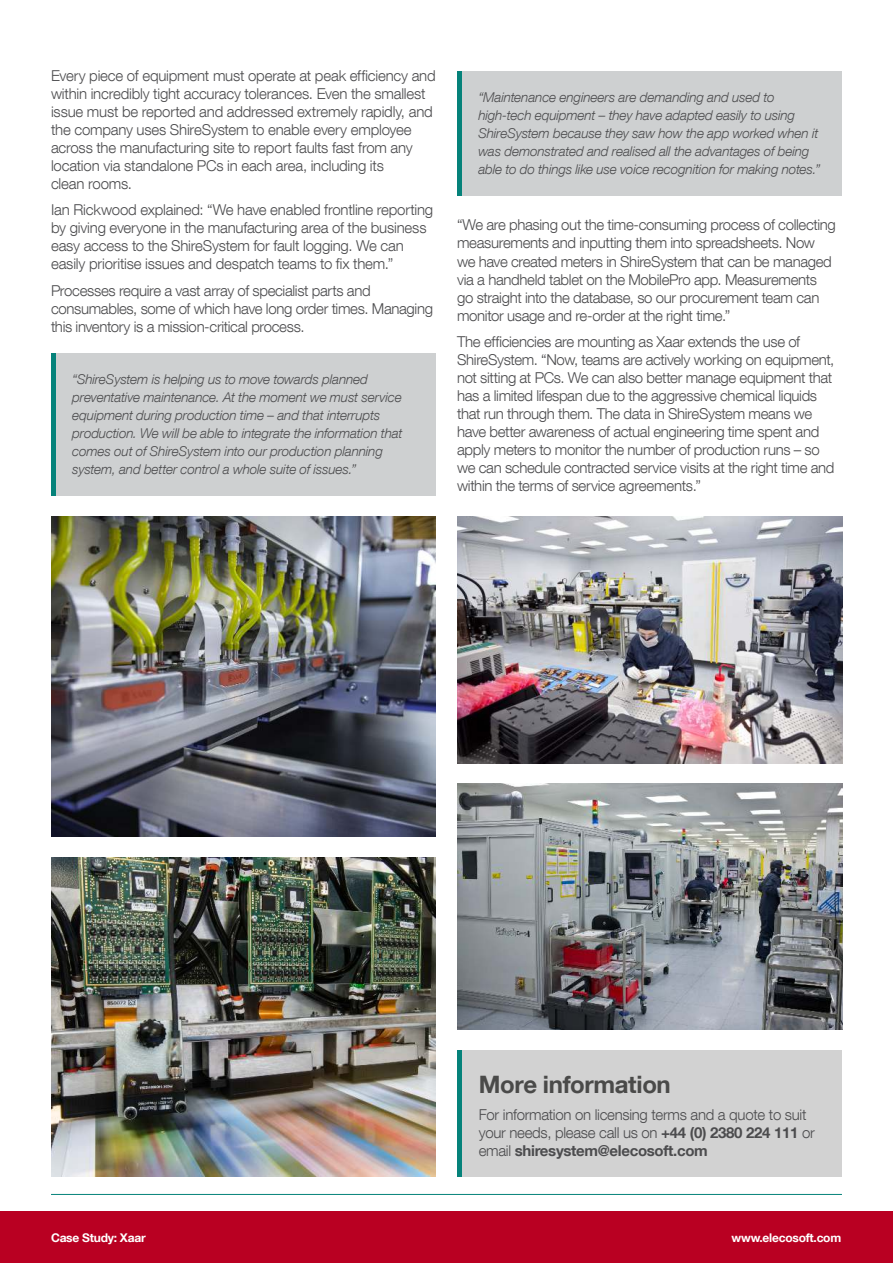
<style>
.page{position:relative;width:893px;height:1263px;background:#fff}
.page>*{position:absolute;margin:0;border:0;box-sizing:border-box;transform-origin:0 0}
.t1{font:700 24px "Helvetica Neue LT Com";letter-spacing:-.015em;color:#4a4a49}
.t2{font:300 15px/18px "Helvetica Neue LT Com";letter-spacing:-.02em;color:#4c4c4e}
.t3{font:italic 300 13.5px/18px "Helvetica Neue LT Com";letter-spacing:-.01em;color:#4c4c4e}
.t4{font:700 12px "Helvetica Neue LT Com";letter-spacing:-.02em;color:#fff}
.s1{font-weight:700}
</style>
<div class="page">
<img style="left:51px;top:517px;width:385px;height:319px">
<img style="left:457px;top:517px;width:385px;height:246px">
<img style="left:457px;top:783px;width:385px;height:246px">
<img style="left:51px;top:857px;width:385px;height:320px">
<div style="left:0;top:1212px;width:893px;height:51px;background:#b90022"></div>
<div style="left:457px;top:1050px;width:385px;height:127px;background:#d2d2d2"></div>
<div style="left:457px;top:1050px;width:5px;height:127px;background:#05827a"></div>
<div style="left:457px;top:71px;width:385px;height:124px;background:#ced0d1"></div>
<hr style="left:457px;top:71px;width:4px;height:124px;background:#05827a">
<div style="left:51px;top:353px;width:385px;height:142px;background:#ced0d1"></div>
<hr style="left:51px;top:353px;width:4px;height:142px;background:#05827a">
<hr style="left:51px;top:1194px;width:791px;height:1px;background:#05827a">
<p class="t2" style="left:51px;top:66px;width:386px">Every piece of equipment must operate at peak efficiency and within incredibly tight accuracy tolerances. Even the smallest issue must be reported and addressed extremely rapidly, and the company uses ShireSystem to enable every employee across the manufacturing site to report faults fast from any location via standalone PCs in each area, including its<br>clean rooms.</p>
<p class="t2" style="left:51px;top:201px;width:384px">Ian Rickwood explained: “We have enabled frontline reporting by giving everyone in the manufacturing area of the business easy access to the ShireSystem for fault logging. We can easily prioritise issues and despatch teams to fix them.”</p>
<p class="t2" style="left:51px;top:283px;width:384px">Processes require a vast array of specialist parts and consumables, some of which have long order times. Managing this inventory is a mission-critical process.</p>
<p class="t3" style="left:72px;top:372px;width:332px">“ShireSystem is helping us to move towards planned preventative maintenance. At the moment we must service equipment during production time – and that interrupts production. We will be able to integrate the information that comes out of ShireSystem into our production planning system, and better control a whole suite of issues.”</p>
<p class="t3" style="left:478px;top:90px;width:343px">“Maintenance engineers are demanding and used to high-tech equipment – they have adapted easily to using ShireSystem because they saw how the app worked when it was demonstrated and realised all the advantages of being able to do things like use voice recognition for making notes.”</p>
<p class="t2" style="left:457px;top:218px;width:380px">“We are phasing out the time-consuming process of collecting measurements and inputting them into spreadsheets. Now we have created meters in ShireSystem that can be managed via a handheld tablet on the MobilePro app. Measurements go straight into the database, so our procurement team can monitor usage and re-order at the right time.”</p>
<p class="t2" style="left:457px;top:332px;width:379px">The efficiencies are mounting as Xaar extends the use of ShireSystem. “Now, teams are actively working on equipment, not sitting at PCs. We can also better manage equipment that has a limited lifespan due to the aggressive chemical liquids that run through them. The data in ShireSystem means we have better awareness of actual engineering time spent and apply meters to monitor the number of production runs – so we can schedule contracted service visits at the right time and within the terms of service agreements.”</p>
<h1 class="t1" style="left:479px;top:1075px;width:194px">More information</h1>
<p class="t2" style="left:479px;top:1107px;width:338px">For information on licensing terms and a quote to suit your needs, please call us on <span class="s1">+44 (0) 2380 224 111</span> or email <span class="s1">shiresystem@elecosoft.com</span></p>
<p class="t4" style="left:51px;top:1233px;width:96px">Case Study: Xaar</p>
<p class="t4" style="left:732px;top:1233px;width:111px">www.elecosoft.com</p>
</div>
